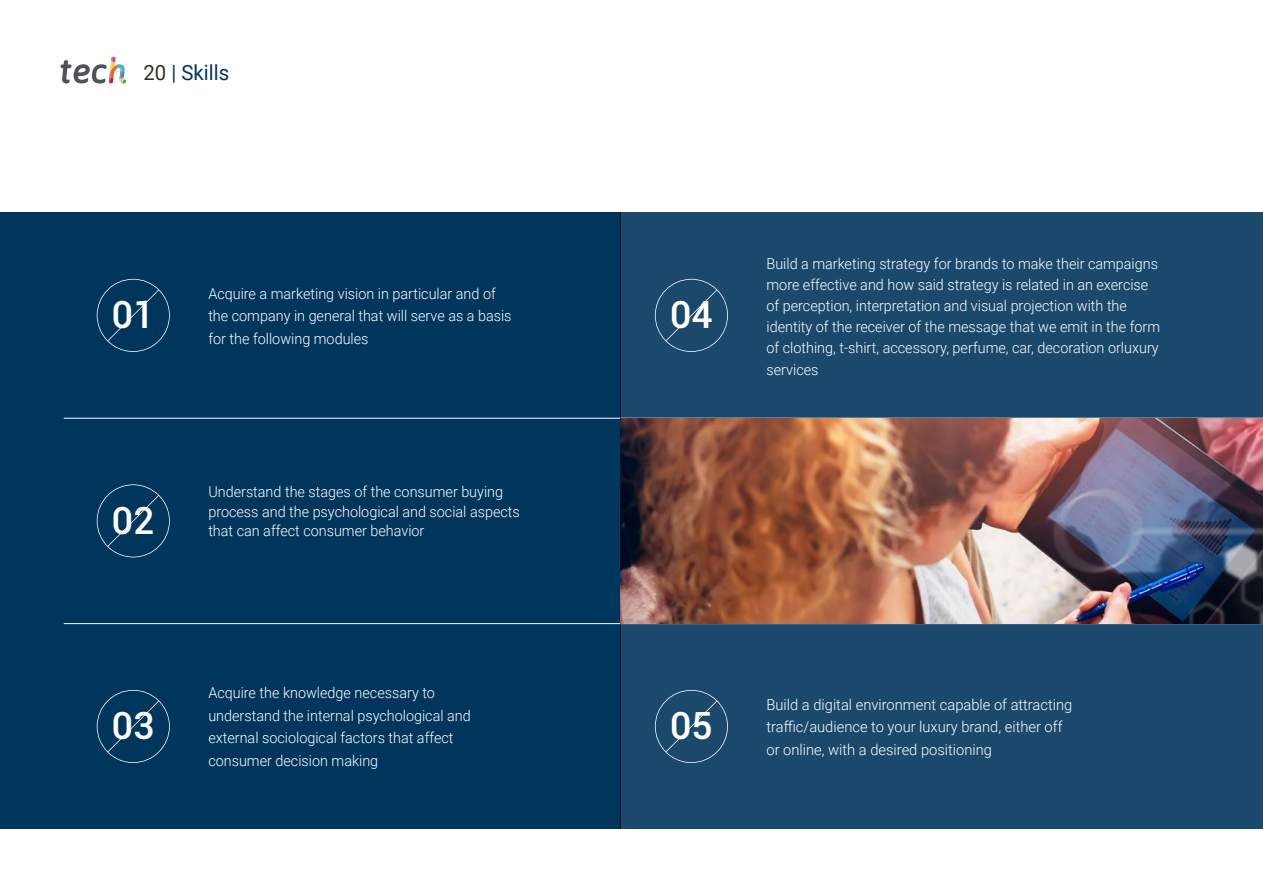
<style>
.page{position:relative;width:1263px;height:893px;background:#fff}
.page>*{position:absolute;margin:0;border:0;box-sizing:border-box;transform-origin:0 0}
.t1{font:500 37.5px "Roboto";color:#fff}
.t2{font:21px "Roboto";color:#00355e}
.t3{font:300 15px/22.5px "Roboto";color:#fff;scale:.96 1}
.t4{font:300 15px/22.5px "Roboto";color:#fff}
.s1{color:#312e20}
</style>
<div class="page">
<svg style="left:61px;top:57px;width:65px;height:27px"></svg>
<div style="left:0;top:213px;width:621px;height:616px;background:#00355c"></div>
<div style="left:621px;top:213px;width:642px;height:616px;background:#1a496c"></div>
<svg style="left:97px;top:279px;width:73px;height:73px"></svg>
<svg style="left:97px;top:690px;width:73px;height:73px"></svg>
<svg style="left:97px;top:484px;width:73px;height:73px"></svg>
<svg style="left:655px;top:279px;width:73px;height:73px"></svg>
<svg style="left:655px;top:690px;width:73px;height:73px"></svg>
<hr style="left:64px;top:418px;width:1199px;height:1px;background:#fff">
<hr style="left:64px;top:623px;width:1199px;height:1px;background:#fff">
<img style="left:621px;top:418px;width:642px;height:205px">
<h2 class="t2" style="left:144px;top:57px;width:87px"><span class="s1">20</span> | Skills</h2>
<h1 class="t1" style="left:112px;top:288px;width:44px">01</h1>
<p class="t3" style="left:208px;top:281px;width:317px">Acquire a marketing vision in particular and of the company in general that will serve as a basis for the following modules</p>
<h1 class="t1" style="left:112px;top:494px;width:44px">02</h1>
<p class="t3" style="left:208px;top:482px;width:326px;line-height:19.5px">Understand the stages of the consumer buying process and the psychological and social aspects</p>
<p class="t3" style="left:208px;top:519px;width:227px">that can affect consumer behavior</p>
<h1 class="t1" style="left:112px;top:699px;width:44px">03</h1>
<p class="t3" style="left:208px;top:681px;width:275px">Acquire the knowledge necessary to understand the internal psychological and external sociological factors that affect consumer decision making</p>
<h1 class="t1" style="left:670px;top:288px;width:44px">04</h1>
<p class="t3" style="left:766px;top:252px;width:411px;line-height:21px">Build a marketing strategy for brands to make their campaigns more effective and how said strategy is related in an exercise of perception, interpretation and visual projection with the identity of the receiver of the message that we emit in the form of clothing, t-shirt, accessory, perfume, car, decoration orluxury</p>
<p class="t3" style="left:766px;top:358px;width:56px">services</p>
<h1 class="t1" style="left:670px;top:699px;width:44px">05</h1>
<p class="t4" style="left:766px;top:692px;width:307px">Build a digital environment capable of attracting traffic/audience to your luxury brand, either off or online, with a desired positioning</p>
</div>
